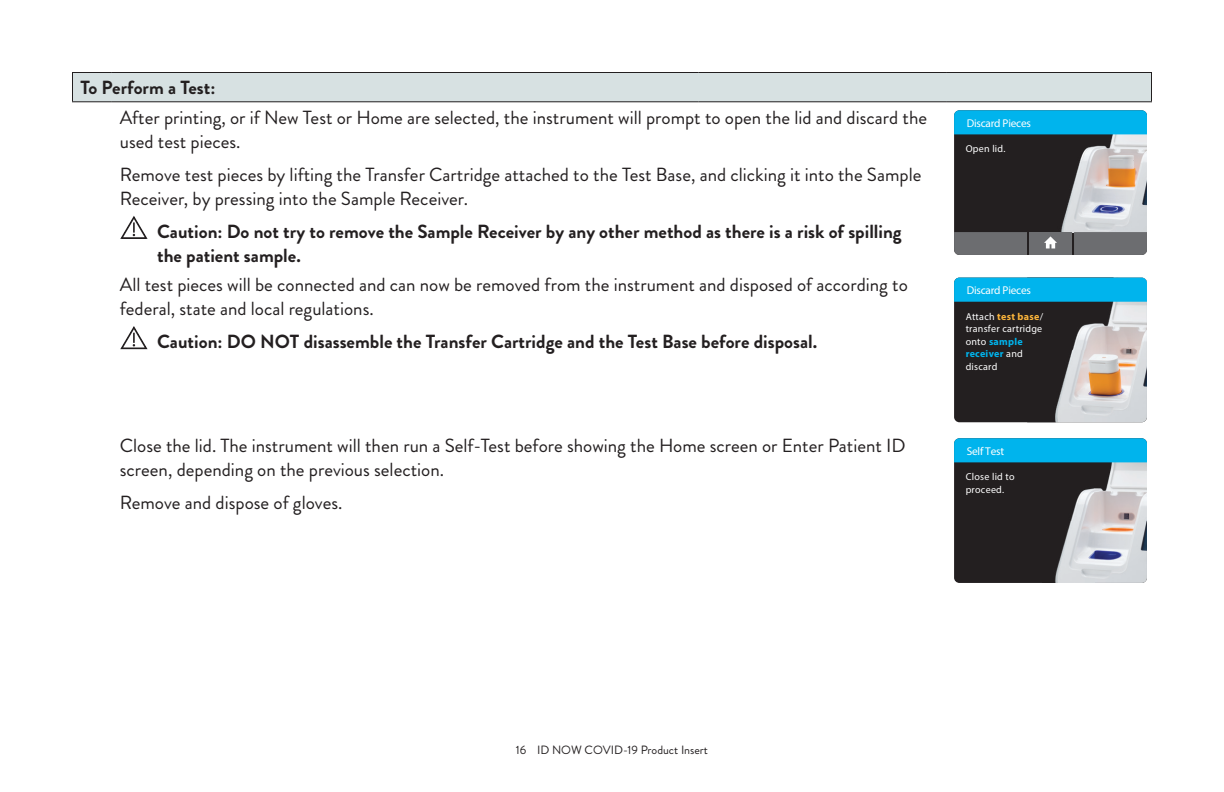
<style>
.page{position:relative;width:1224px;height:792px;background:#fff}
.page>*{position:absolute;margin:0;border:0;box-sizing:border-box;transform-origin:0 0}
.Paragraph_Body{font:19px/24px "Brandon Grotesque";color:#231f20}
.Paragraph_Body-2{font:700 19px/24px "Brandon Grotesque";color:#231f20}
.t1{font:12px "Brandon Grotesque";color:#231f20}
.t2{font:11.4px "Myriad Pro";letter-spacing:-.02em;color:#fff}
.t3{font:10px/12.6px "Myriad Pro";letter-spacing:.025em;color:#fff}
.s1{font-weight:700;color:#fcb53b}
.s2{font-weight:700;color:#00b4ed}
</style>
<div class="page">
<div style="left:72px;top:72px;width:1080px;height:30px;background:#d7e1e2"></div>
<svg style="left:1151px;top:73px;width:1px;height:28px"></svg>
<hr style="left:72px;top:72px;width:40px;height:1px;background:#231f20">
<svg style="left:72px;top:73px;width:1px;height:28px"></svg>
<hr style="left:112px;top:72px;width:586px;height:1px;background:#231f20">
<hr style="left:698px;top:72px;width:248px;height:1px;background:#231f20">
<hr style="left:946px;top:72px;width:206px;height:1px;background:#231f20">
<hr style="left:72px;top:101px;width:40px;height:1px;background:#231f20">
<hr style="left:112px;top:101px;width:586px;height:1px;background:#231f20">
<hr style="left:698px;top:101px;width:248px;height:1px;background:#231f20">
<hr style="left:946px;top:101px;width:206px;height:1px;background:#231f20">
<svg style="left:120px;top:216px;width:28px;height:23px"></svg>
<div style="left:954px;top:110px;width:193px;height:145px;background:#231f20;border-radius:5px"></div>
<img style="left:1051px;top:134px;width:96px;height:98px">
<div style="left:954px;top:110px;width:193px;height:24px;background:#00b4ed"></div>
<div style="left:954px;top:232px;width:73px;height:23px;background:#6c6d70"></div>
<div style="left:1074px;top:232px;width:73px;height:23px;background:#6c6d70"></div>
<div style="left:1029px;top:232px;width:43px;height:23px;background:#6c6d70"></div>
<svg style="left:1044px;top:236px;width:13px;height:12px"></svg>
<svg style="left:120px;top:326px;width:28px;height:23px"></svg>
<div style="left:954px;top:278px;width:193px;height:144px;background:#231f20;border-radius:5px"></div>
<img style="left:1055px;top:302px;width:92px;height:120px">
<div style="left:954px;top:278px;width:193px;height:24px;background:#00b4ed"></div>
<div style="left:954px;top:438px;width:193px;height:145px;background:#231f20;border-radius:5px"></div>
<img style="left:1042px;top:462px;width:105px;height:121px">
<div style="left:954px;top:438px;width:193px;height:24px;background:#00b4ed"></div>
<p class="Paragraph_Body-2" style="left:80px;top:76px;width:136px">To Perform a Test:</p>
<p class="Paragraph_Body" style="left:120px;top:105px;width:809px">After printing, or if New Test or Home are selected, the instrument will prompt to open the lid and discard the used test pieces.</p>
<p class="Paragraph_Body" style="left:120px;top:162px;width:803px">Remove test pieces by lifting the Transfer Cartridge attached to the Test Base, and clicking it into the Sample<br>Receiver, by pressing into the Sample Receiver.</p>
<p class="Paragraph_Body-2" style="left:157px;top:219px;width:746px">Caution: Do not try to remove the Sample Receiver by any other method as there is a risk of spilling the patient sample.</p>
<p class="Paragraph_Body" style="left:120px;top:273px;width:790px">All test pieces will be connected and can now be removed from the instrument and disposed of according to federal, state and local regulations.</p>
<p class="Paragraph_Body-2" style="left:157px;top:330px;width:662px">Caution: DO NOT disassemble the Transfer Cartridge and the Test Base before disposal.</p>
<p class="Paragraph_Body" style="left:120px;top:433px;width:787px">Close the lid. The instrument will then run a Self-Test before showing the Home screen or Enter Patient ID screen, depending on the previous selection.</p>
<p class="Paragraph_Body" style="left:120px;top:490px;width:224px">Remove and dispose of gloves.</p>
<p class="t2" style="left:967px;top:116px;width:66px">Discard Pieces</p>
<p class="t3" style="left:966px;top:143px;width:41px">Open lid.</p>
<p class="t2" style="left:967px;top:283px;width:66px">Discard Pieces</p>
<p class="t3" style="left:966px;top:310px;width:79px">Attach <span class="s1">test base</span>/ transfer cartridge onto <span class="s2">sample receiver</span> and discard</p>
<p class="t2" style="left:967px;top:444px;width:39px">Self Test</p>
<p class="t3" style="left:966px;top:471px;width:51px">Close lid to proceed.</p>
<p class="t1" style="left:516px;top:741px;width:194px">16 ID NOW COVID-19 Product Insert</p>
</div>
